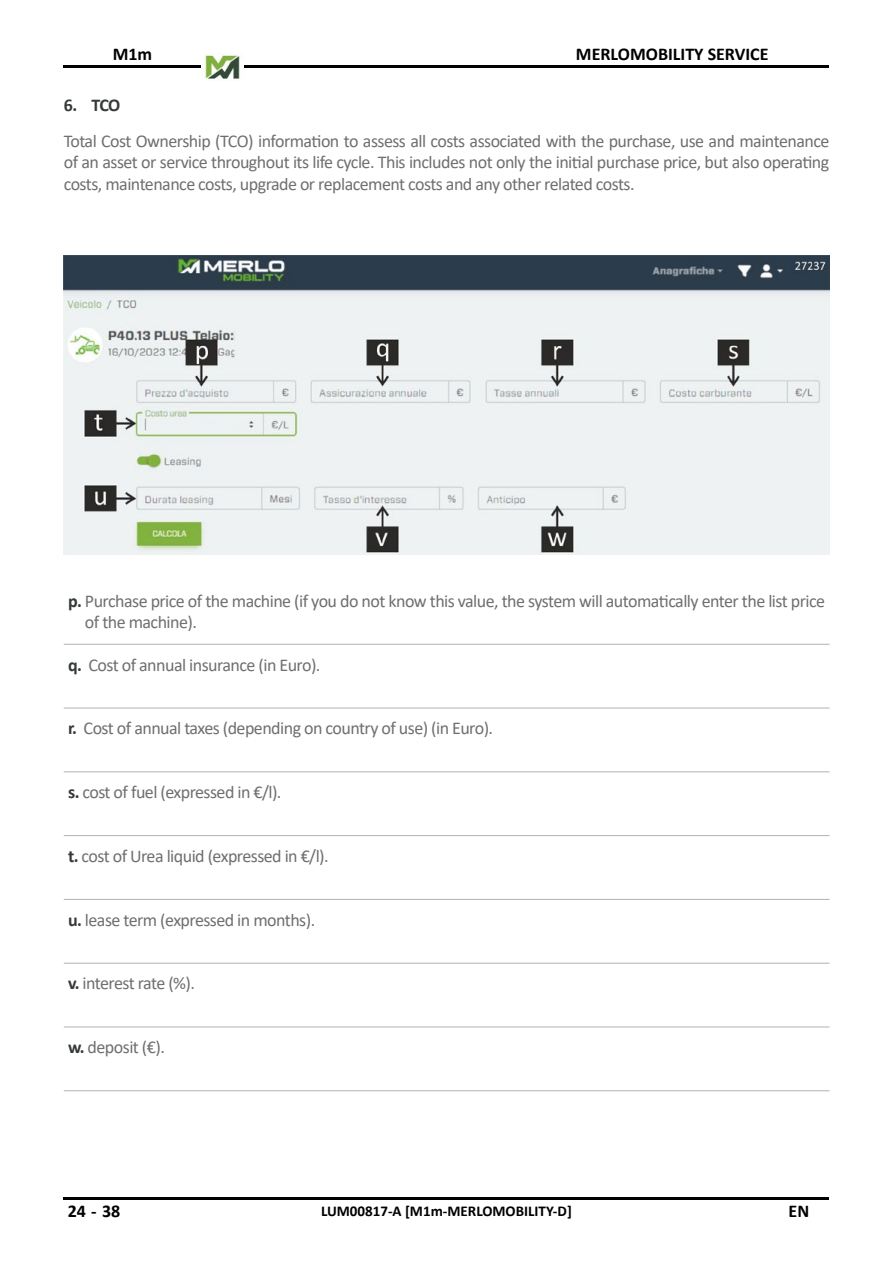
<style>
.page{position:relative;width:893px;height:1263px;background:#fff}
.page>*{position:absolute;margin:0;border:0;box-sizing:border-box;transform-origin:0 0}
.TESTO_BOLD{font:18px/21.8px "Calibri";letter-spacing:-.03em;color:#706f6f}
.TESTO_-_TABELLA_70{font:18px/21.8px "Calibri";letter-spacing:-.03em;color:#706f6f;text-align:justify}
.t1{font:700 18px "Calibri";color:#000}
.TESTO_BOLD-2{font:700 18px "Calibri";color:#353a36}
.t2{font:700 15px "Calibri";color:#000}
.s1{font-weight:700;color:#353a36}
</style>
<div class="page">
<hr style="left:64px;top:66px;width:765px;height:2px;background:#000">
<hr style="left:64px;top:1197px;width:765px;height:2px;background:#000">
<img style="left:201px;top:54px;width:43px;height:25px">
<img style="left:64px;top:255px;width:765px;height:299px">
<hr style="left:64px;top:644px;width:765px;height:1px;background:#b3b2b2">
<hr style="left:64px;top:708px;width:765px;height:1px;background:#b3b2b2">
<hr style="left:64px;top:771px;width:765px;height:1px;background:#b3b2b2">
<hr style="left:64px;top:835px;width:765px;height:1px;background:#b3b2b2">
<hr style="left:64px;top:899px;width:765px;height:1px;background:#b3b2b2">
<hr style="left:64px;top:963px;width:765px;height:1px;background:#b3b2b2">
<hr style="left:64px;top:1026px;width:765px;height:1px;background:#b3b2b2">
<hr style="left:64px;top:1090px;width:765px;height:1px;background:#b3b2b2">
<p class="t1" style="left:113px;top:41px;width:41px">M1m</p>
<p class="t1" style="left:576px;top:41px;width:194px">MERLOMOBILITY SERVICE</p>
<p class="TESTO_BOLD-2" style="left:64px;top:93px;width:58px">6. TCO</p>
<p class="TESTO_-_TABELLA_70" style="left:64px;top:129px;width:767px">Total Cost Ownership (TCO) information to assess all costs associated with the purchase, use and maintenance of an asset or service throughout its life cycle. This includes not only the initial purchase price, but also operating costs, maintenance costs, upgrade or replacement costs and any other related costs.</p>
<p class="TESTO_BOLD" style="left:85px;top:589px;width:742px;text-indent:-17px"><span class="s1">p.</span> Purchase price of the machine (if you do not know this value, the system will automatically enter the list price of the machine).</p>
<p class="TESTO_BOLD" style="left:68px;top:653px;width:254px"><span class="s1">q.</span> Cost of annual insurance (in Euro).</p>
<p class="TESTO_BOLD" style="left:68px;top:717px;width:427px"><span class="s1">r.</span> Cost of annual taxes (depending on country of use) (in Euro).</p>
<p class="TESTO_BOLD" style="left:68px;top:781px;width:215px"><span class="s1">s.</span> cost of fuel (expressed in €/l).</p>
<p class="TESTO_BOLD" style="left:68px;top:844px;width:262px"><span class="s1">t.</span> cost of Urea liquid (expressed in €/l).</p>
<p class="TESTO_BOLD" style="left:68px;top:908px;width:249px"><span class="s1">u.</span> lease term (expressed in months).</p>
<p class="TESTO_BOLD" style="left:68px;top:972px;width:129px"><span class="s1">v.</span> interest rate (%).</p>
<p class="TESTO_BOLD" style="left:68px;top:1036px;width:98px"><span class="s1">w.</span> deposit (€).</p>
<p class="t1" style="left:68px;top:1198px;width:54px">24 - 38</p>
<p class="t2" style="left:321px;top:1200px;width:252px">LUM00817-A [M1m-MERLOMOBILITY-D]</p>
<p class="t1" style="left:789px;top:1198px;width:22px">EN</p>
</div>
